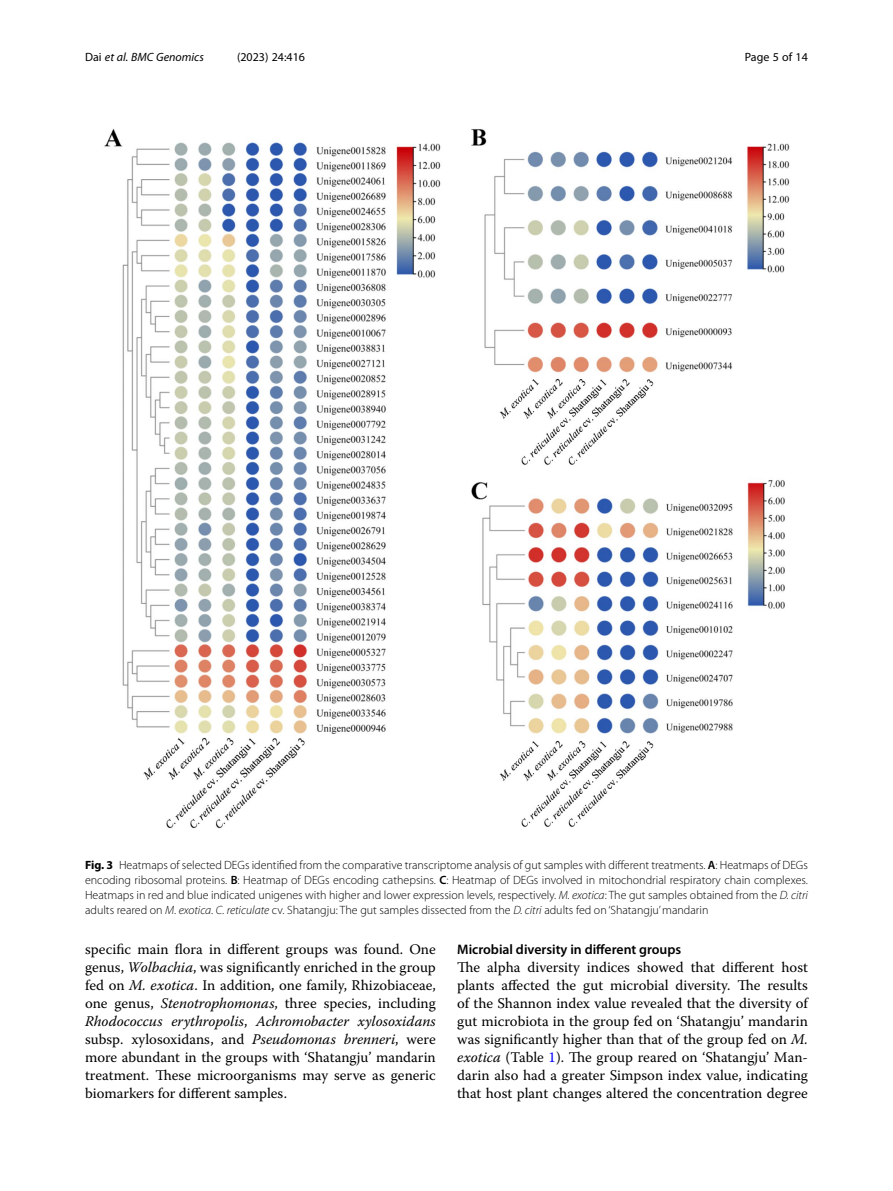
<style>
.page{position:relative;width:893px;height:1191px;background:#fff}
.page>*{position:absolute;margin:0;border:0;box-sizing:border-box;transform-origin:0 0}
.Body_Text{font:14.7px/18px "Warnock Pro";color:#000;text-align:justify}
.Head_2{font:600 13.8px "Myriad Pro";color:#000}
.Figure_Caption{font:300 12px/15px "Myriad Pro";color:#000;text-align:justify}
.t1{font:12px "Myriad Pro";color:#000}
.t2{font:italic 12px "Myriad Pro";color:#000}
.s1{font-style:normal}
.s2{font-weight:700}
.s3{font-weight:600}
.s4{font-style:italic}
.s5{color:#00f}
</style>
<div class="page">
<img style="left:104px;top:128px;width:686px;height:701px">
<p class="t2" style="left:85px;top:50px;width:120px"><span class="s1">Dai</span> et al. BMC Genomics</p>
<p class="t1" style="left:237px;top:50px;width:70px">(2023) 24:416</p>
<p class="t1" style="left:745px;top:50px;width:65px">Page 5 of 14</p>
<p class="Figure_Caption" style="left:85px;top:858px;width:724px"><span class="s2">Fig. 3</span> Heatmaps of selected DEGs identified from the comparative transcriptome analysis of gut samples with different treatments. <span class="s3">A</span>: Heatmaps of DEGs encoding ribosomal proteins. <span class="s3">B</span>: Heatmap of DEGs encoding cathepsins. <span class="s3">C</span>: Heatmap of DEGs involved in mitochondrial respiratory chain complexes.<br>Heatmaps in red and blue indicated unigenes with higher and lower expression levels, respectively. <span class="s4">M. exotica</span>: The gut samples obtained from the <span class="s4">D. citri </span>adults reared on <span class="s4">M. exotica</span>. <span class="s4">C. reticulate</span> cv. Shatangju: The gut samples dissected from the <span class="s4">D. citri</span> adults fed on ‘Shatangju’ mandarin</p>
<p class="Body_Text" style="left:85px;top:940px;width:352px">specific main flora in different groups was found. One genus, <span class="s4">Wolbachia</span>, was significantly enriched in the group fed on <span class="s4">M. exotica</span>. In addition, one family, Rhizobiaceae, one genus, <span class="s4">Stenotrophomonas</span>, three species, including <span class="s4">Rhodococcus erythropolis</span>, <span class="s4">Achromobacter xylosoxidans </span>subsp. xylosoxidans, and <span class="s4">Pseudomonas brenneri</span>, were more abundant in the groups with ‘Shatangju’ mandarin treatment. These microorganisms may serve as generic biomarkers for different samples.</p>
<p class="Head_2" style="left:457px;top:941px;width:226px">Microbial diversity in different groups</p>
<p class="Body_Text" style="left:457px;top:958px;width:352px">The alpha diversity indices showed that different host plants affected the gut microbial diversity. The results of the Shannon index value revealed that the diversity of gut microbiota in the group fed on ‘Shatangju’ mandarin was significantly higher than that of the group fed on <span class="s4">M. exotica</span> (Table <span class="s5">1</span>). The group reared on ‘Shatangju’ Man&shy;darin also had a greater Simpson index value, indicating that host plant changes altered the concentration degree</p>
</div>
